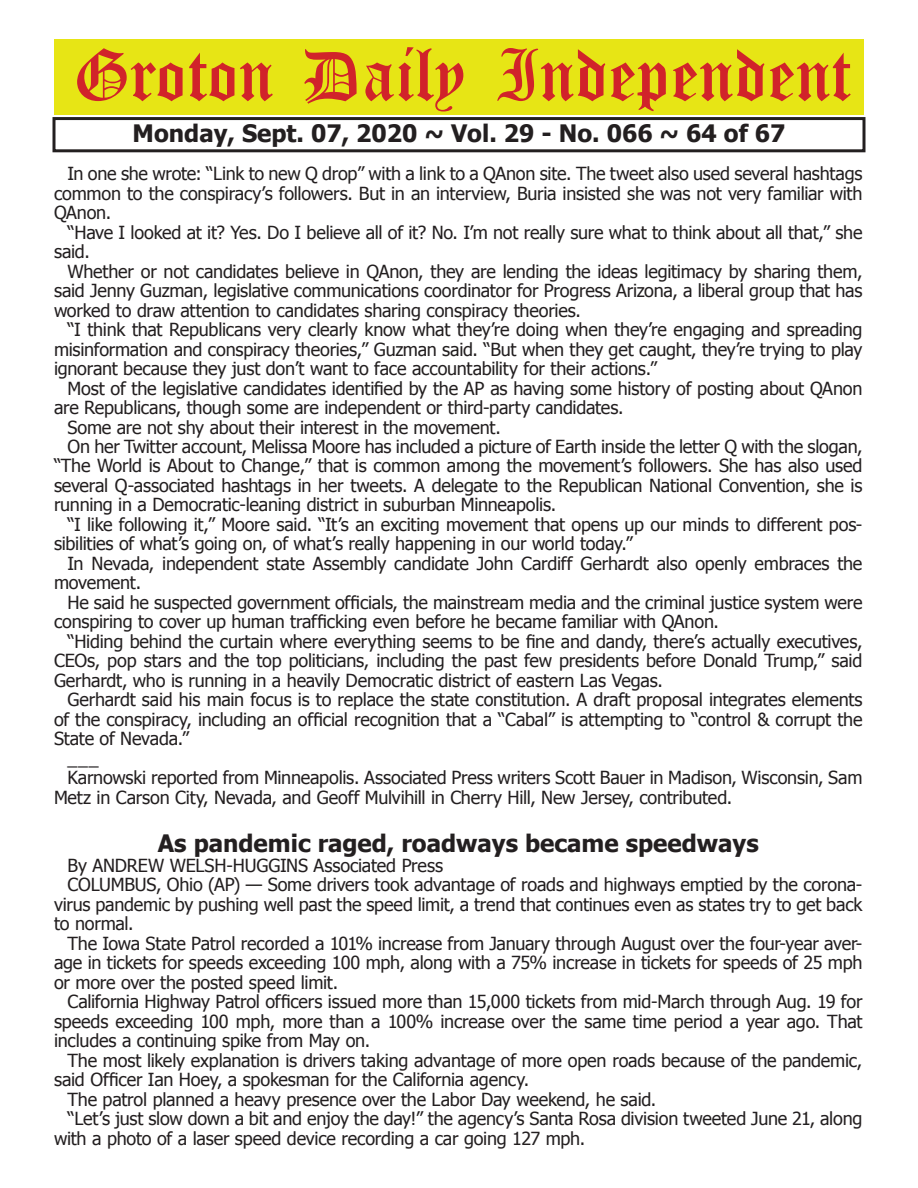
<style>
.page{position:relative;width:918px;height:1188px;background:#fff}
.page>*{position:absolute;margin:0;border:0;box-sizing:border-box;transform-origin:0 0}
.t1{font:54px "Old English Five";color:#d1232a}
.t2{font:700 24px "Tahoma";color:#231f20}
.t3{font:18px/19.5px "Tahoma";letter-spacing:-.01em;color:#231f20;text-align:justify}
</style>
<div class="page">
<div style="left:52px;top:117px;width:814px;height:35px;border:3px solid #231f20"></div>
<div style="left:54px;top:40px;width:810px;height:75px;background:#e7e515"></div>
<h1 class="t1" style="left:73px;top:50px;width:779px">Groton Daily Independent</h1>
<h2 class="t2" style="left:133px;top:116px;width:654px">Monday, Sept. 07, 2020 ~ Vol. 29 - No. 066 ~ 64 of 67</h2>
<p class="t3" style="left:54px;top:163px;width:810px;text-indent:14px">In one she wrote: “Link to new Q drop” with a link to a QAnon site. The tweet also used several hashtags common to the conspiracy’s followers. But in an interview, Buria insisted she was not very familiar with QAnon.</p>
<p class="t3" style="left:54px;top:221px;width:810px;text-indent:14px">“Have I looked at it? Yes. Do I believe all of it? No. I’m not really sure what to think about all that,” she said.</p>
<p class="t3" style="left:54px;top:260px;width:810px;text-indent:14px">Whether or not candidates believe in QAnon, they are lending the ideas legitimacy by sharing them, said Jenny Guzman, legislative communications coordinator for Progress Arizona, a liberal group that has worked to draw attention to candidates sharing conspiracy theories.</p>
<p class="t3" style="left:54px;top:319px;width:810px;text-indent:14px">“I think that Republicans very clearly know what they’re doing when they’re engaging and spreading misinformation and conspiracy theories,” Guzman said. “But when they get caught, they’re trying to play ignorant because they just don’t want to face accountability for their actions.”</p>
<p class="t3" style="left:68px;top:377px;width:796px">Most of the legislative candidates identified by the AP as having some history of posting about QAnon</p>
<p class="t3" style="left:54px;top:397px;width:571px">are Republicans, though some are independent or third-party candidates.</p>
<p class="t3" style="left:68px;top:416px;width:435px">Some are not shy about their interest in the movement.</p>
<p class="t3" style="left:68px;top:436px;width:797px">On her Twitter account, Melissa Moore has included a picture of Earth inside the letter Q with the slogan,</p>
<p class="t3" style="left:54px;top:455px;width:810px">“The World is About to Change,” that is common among the movement’s followers. She has also used</p>
<p class="t3" style="left:54px;top:475px;width:810px">several Q-associated hashtags in her tweets. A delegate to the Republican National Convention, she is</p>
<p class="t3" style="left:54px;top:494px;width:504px">running in a Democratic-leaning district in suburban Minneapolis.</p>
<p class="t3" style="left:68px;top:514px;width:796px">“I like following it,” Moore said. “It’s an exciting movement that opens up our minds to different pos-</p>
<p class="t3" style="left:54px;top:533px;width:580px">sibilities of what’s going on, of what’s really happening in our world today.”</p>
<p class="t3" style="left:68px;top:553px;width:796px">In Nevada, independent state Assembly candidate John Cardiff Gerhardt also openly embraces the</p>
<p class="t3" style="left:54px;top:572px;width:89px">movement.</p>
<p class="t3" style="left:68px;top:592px;width:797px">He said he suspected government officials, the mainstream media and the criminal justice system were</p>
<p class="t3" style="left:54px;top:611px;width:666px">conspiring to cover up human trafficking even before he became familiar with QAnon.</p>
<p class="t3" style="left:68px;top:631px;width:796px">“Hiding behind the curtain where everything seems to be fine and dandy, there’s actually executives,</p>
<p class="t3" style="left:54px;top:650px;width:810px">CEOs, pop stars and the top politicians, including the past few presidents before Donald Trump,” said</p>
<p class="t3" style="left:54px;top:670px;width:611px">Gerhardt, who is running in a heavily Democratic district of eastern Las Vegas.</p>
<p class="t3" style="left:68px;top:689px;width:797px">Gerhardt said his main focus is to replace the state constitution. A draft proposal integrates elements</p>
<p class="t3" style="left:54px;top:709px;width:810px">of the conspiracy, including an official recognition that a “Cabal” is attempting to “control &amp; corrupt the</p>
<p class="t3" style="left:54px;top:728px;width:137px">State of Nevada.”</p>
<p class="t3" style="left:68px;top:748px;width:33px">___</p>
<p class="t3" style="left:68px;top:767px;width:797px">Karnowski reported from Minneapolis. Associated Press writers Scott Bauer in Madison, Wisconsin, Sam</p>
<p class="t3" style="left:54px;top:787px;width:680px">Metz in Carson City, Nevada, and Geoff Mulvihill in Cherry Hill, New Jersey, contributed.</p>
<h2 class="t2" style="left:158px;top:827px;width:602px">As pandemic raged, roadways became speedways</h2>
<p class="t3" style="left:68px;top:855px;width:377px">By ANDREW WELSH-HUGGINS Associated Press</p>
<p class="t3" style="left:68px;top:874px;width:796px">COLUMBUS, Ohio (AP) — Some drivers took advantage of roads and highways emptied by the corona-</p>
<p class="t3" style="left:54px;top:894px;width:810px">virus pandemic by pushing well past the speed limit, a trend that continues even as states try to get back</p>
<p class="t3" style="left:54px;top:913px;width:81px">to normal.</p>
<p class="t3" style="left:68px;top:933px;width:796px">The Iowa State Patrol recorded a 101% increase from January through August over the four-year aver-</p>
<p class="t3" style="left:54px;top:952px;width:810px">age in tickets for speeds exceeding 100 mph, along with a 75% increase in tickets for speeds of 25 mph</p>
<p class="t3" style="left:54px;top:972px;width:286px">or more over the posted speed limit.</p>
<p class="t3" style="left:68px;top:991px;width:797px">California Highway Patrol officers issued more than 15,000 tickets from mid-March through Aug. 19 for</p>
<p class="t3" style="left:54px;top:1011px;width:810px">speeds exceeding 100 mph, more than a 100% increase over the same time period a year ago. That</p>
<p class="t3" style="left:54px;top:1030px;width:318px">includes a continuing spike from May on.</p>
<p class="t3" style="left:68px;top:1050px;width:796px">The most likely explanation is drivers taking advantage of more open roads because of the pandemic,</p>
<p class="t3" style="left:54px;top:1069px;width:477px">said Officer Ian Hoey, a spokesman for the California agency.</p>
<p class="t3" style="left:68px;top:1089px;width:590px">The patrol planned a heavy presence over the Labor Day weekend, he said.</p>
<p class="t3" style="left:68px;top:1108px;width:797px">“Let’s just slow down a bit and enjoy the day!” the agency’s Santa Rosa division tweeted June 21, along</p>
<p class="t3" style="left:54px;top:1128px;width:533px">with a photo of a laser speed device recording a car going 127 mph.</p>
</div>
